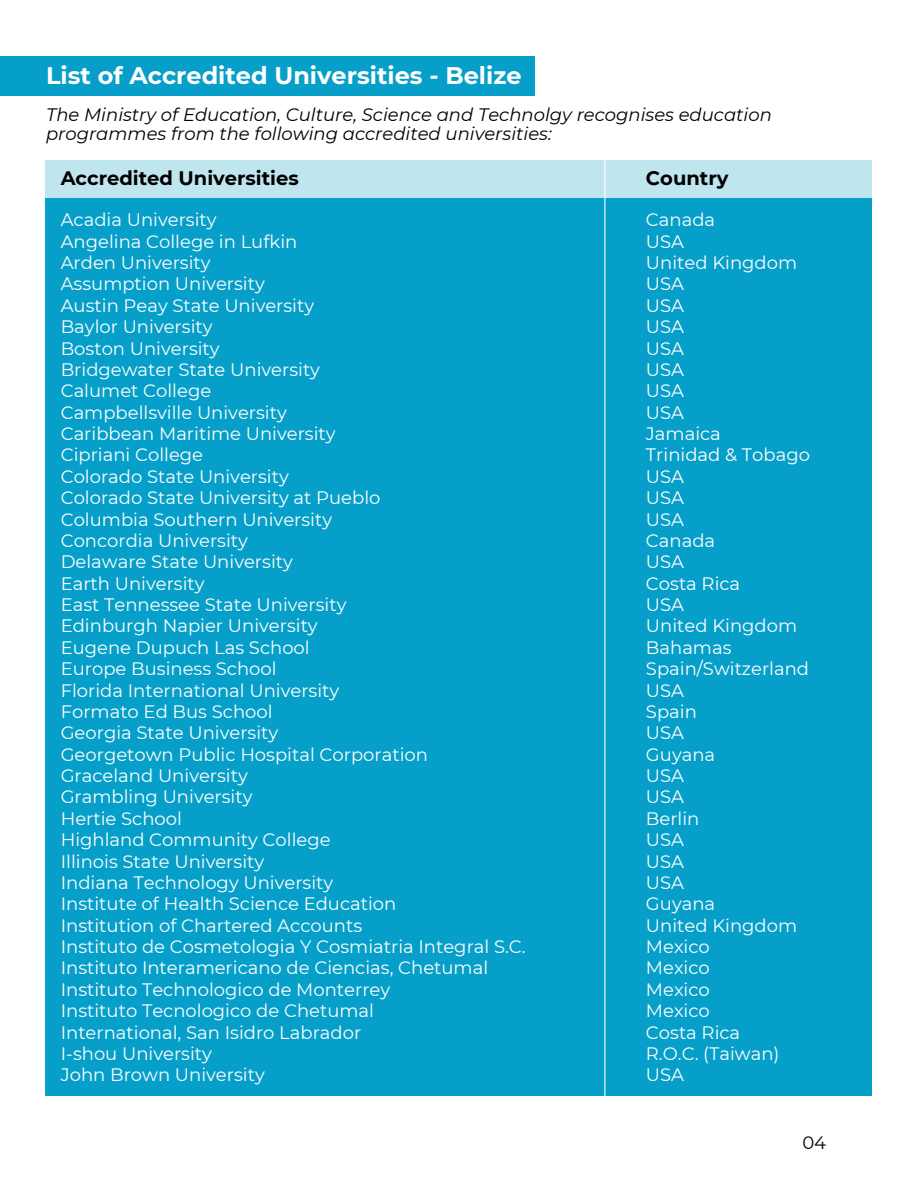
<style>
.page{position:relative;width:918px;height:1188px;background:#fff}
.page>*{position:absolute;margin:0;border:0;box-sizing:border-box;transform-origin:0 0}
.t1{font:700 24px "Montserrat";color:#fff}
.t2{font:700 19.5px "Montserrat";color:#000}
.t3{font:18px "Montserrat";color:#fff}
.t4{font:italic 18px/19.2px "Montserrat";color:#000}
.t5{font:18px "Montserrat";color:#000}
</style>
<div class="page">
<div style="left:0;top:57px;width:535px;height:39px;background:#069fc9"></div>
<div style="left:46px;top:160px;width:826px;height:43px;background:#bfe5ef"></div>
<div style="left:46px;top:198px;width:826px;height:897px;background:#069fc9"></div>
<hr style="left:604px;top:160px;width:1px;height:945px;background:#fff">
<h1 class="t1" style="left:46px;top:61px;width:477px">List of Accredited Universities - Belize</h1>
<p class="t4" style="left:46px;top:105px;width:727px">The Ministry of Education, Culture, Science and Technolgy recognises education programmes from the following accredited universities:</p>
<p class="t2" style="left:61px;top:166px;width:240px">Accredited Universities</p>
<p class="t3" style="left:61px;top:209px;width:157px">Acadia University</p>
<h2 class="t3" style="left:61px;top:230px;width:238px">Angelina College in Lufkin</h2>
<h2 class="t3" style="left:61px;top:252px;width:151px">Arden University</h2>
<p class="t3" style="left:61px;top:273px;width:206px">Assumption University</p>
<p class="t3" style="left:61px;top:294px;width:255px">Austin Peay State University</p>
<p class="t3" style="left:61px;top:316px;width:153px">Baylor University</p>
<p class="t3" style="left:61px;top:337px;width:160px">Boston University</p>
<p class="t3" style="left:61px;top:358px;width:261px">Bridgewater State University</p>
<p class="t3" style="left:61px;top:380px;width:152px">Calumet College</p>
<p class="t3" style="left:61px;top:401px;width:228px">Campbellsville University</p>
<p class="t3" style="left:61px;top:423px;width:276px">Caribbean Maritime University</p>
<p class="t3" style="left:61px;top:444px;width:144px">Cipriani College</p>
<p class="t3" style="left:61px;top:465px;width:230px">Colorado State University</p>
<p class="t3" style="left:61px;top:487px;width:321px">Colorado State University at Pueblo</p>
<p class="t3" style="left:61px;top:508px;width:273px">Columbia Southern University</p>
<p class="t3" style="left:61px;top:529px;width:189px">Concordia University</p>
<p class="t3" style="left:61px;top:551px;width:234px">Delaware State University</p>
<p class="t3" style="left:61px;top:572px;width:145px">Earth University</p>
<p class="t3" style="left:61px;top:594px;width:287px">East Tennessee State University</p>
<p class="t3" style="left:61px;top:615px;width:259px">Edinburgh Napier University</p>
<p class="t3" style="left:61px;top:636px;width:251px">Eugene Dupuch Las School</p>
<p class="t3" style="left:61px;top:658px;width:217px">Europe Business School</p>
<p class="t3" style="left:61px;top:679px;width:280px">Florida International University</p>
<p class="t3" style="left:61px;top:700px;width:213px">Formato Ed Bus School</p>
<p class="t3" style="left:61px;top:722px;width:219px">Georgia State University</p>
<p class="t3" style="left:61px;top:743px;width:369px">Georgetown Public Hospital Corporation</p>
<p class="t3" style="left:61px;top:765px;width:189px">Graceland University</p>
<p class="t3" style="left:61px;top:786px;width:193px">Grambling University</p>
<p class="t3" style="left:61px;top:807px;width:123px">Hertie School</p>
<p class="t3" style="left:61px;top:829px;width:271px">Highland Community College</p>
<p class="t3" style="left:61px;top:850px;width:205px">Illinois State University</p>
<p class="t3" style="left:61px;top:871px;width:274px">Indiana Technology University</p>
<p class="t3" style="left:61px;top:893px;width:337px">Institute of Health Science Education</p>
<p class="t3" style="left:61px;top:914px;width:303px">Institution of Chartered Accounts</p>
<p class="t3" style="left:61px;top:936px;width:466px">Instituto de Cosmetologia Y Cosmiatria Integral S.C.</p>
<p class="t3" style="left:61px;top:957px;width:429px">Instituto Interamericano de Ciencias, Chetumal</p>
<p class="t3" style="left:61px;top:978px;width:331px">Instituto Technologico de Monterrey</p>
<p class="t3" style="left:61px;top:1000px;width:315px">Instituto Tecnologico de Chetumal</p>
<p class="t3" style="left:61px;top:1021px;width:302px">International, San Isidro Labrador</p>
<p class="t3" style="left:61px;top:1042px;width:153px">I-shou University</p>
<p class="t3" style="left:61px;top:1064px;width:206px">John Brown University</p>
<p class="t2" style="left:646px;top:166px;width:84px">Country</p>
<p class="t3" style="left:646px;top:209px;width:71px">Canada</p>
<p class="t3" style="left:646px;top:230px;width:40px">USA</p>
<p class="t3" style="left:646px;top:252px;width:153px">United Kingdom</p>
<p class="t3" style="left:646px;top:273px;width:40px">USA</p>
<p class="t3" style="left:646px;top:294px;width:40px">USA</p>
<p class="t3" style="left:646px;top:316px;width:40px">USA</p>
<p class="t3" style="left:646px;top:337px;width:40px">USA</p>
<p class="t3" style="left:646px;top:358px;width:40px">USA</p>
<p class="t3" style="left:646px;top:380px;width:40px">USA</p>
<p class="t3" style="left:646px;top:401px;width:40px">USA</p>
<p class="t3" style="left:646px;top:423px;width:76px">Jamaica</p>
<p class="t3" style="left:646px;top:444px;width:165px">Trinidad &amp; Tobago</p>
<p class="t3" style="left:646px;top:465px;width:40px">USA</p>
<p class="t3" style="left:646px;top:487px;width:40px">USA</p>
<p class="t3" style="left:646px;top:508px;width:40px">USA</p>
<p class="t3" style="left:646px;top:529px;width:71px">Canada</p>
<p class="t3" style="left:646px;top:551px;width:40px">USA</p>
<p class="t3" style="left:646px;top:572px;width:96px">Costa Rica</p>
<p class="t3" style="left:646px;top:594px;width:40px">USA</p>
<p class="t3" style="left:646px;top:615px;width:153px">United Kingdom</p>
<p class="t3" style="left:646px;top:636px;width:87px">Bahamas</p>
<p class="t3" style="left:646px;top:658px;width:165px">Spain/Switzerland</p>
<p class="t3" style="left:646px;top:679px;width:40px">USA</p>
<p class="t3" style="left:646px;top:700px;width:52px">Spain</p>
<p class="t3" style="left:646px;top:722px;width:40px">USA</p>
<p class="t3" style="left:646px;top:743px;width:71px">Guyana</p>
<p class="t3" style="left:646px;top:765px;width:40px">USA</p>
<p class="t3" style="left:646px;top:786px;width:40px">USA</p>
<p class="t3" style="left:646px;top:807px;width:55px">Berlin</p>
<p class="t3" style="left:646px;top:829px;width:40px">USA</p>
<p class="t3" style="left:646px;top:850px;width:40px">USA</p>
<p class="t3" style="left:646px;top:871px;width:40px">USA</p>
<p class="t3" style="left:646px;top:893px;width:71px">Guyana</p>
<p class="t3" style="left:646px;top:914px;width:153px">United Kingdom</p>
<p class="t3" style="left:646px;top:936px;width:65px">Mexico</p>
<p class="t3" style="left:646px;top:957px;width:65px">Mexico</p>
<p class="t3" style="left:646px;top:978px;width:65px">Mexico</p>
<p class="t3" style="left:646px;top:1000px;width:65px">Mexico</p>
<p class="t3" style="left:646px;top:1021px;width:96px">Costa Rica</p>
<p class="t3" style="left:646px;top:1042px;width:135px">R.O.C. (Taiwan)</p>
<p class="t3" style="left:646px;top:1064px;width:40px">USA</p>
<p class="t5" style="left:802px;top:1132px;width:25px">04</p>
</div>
